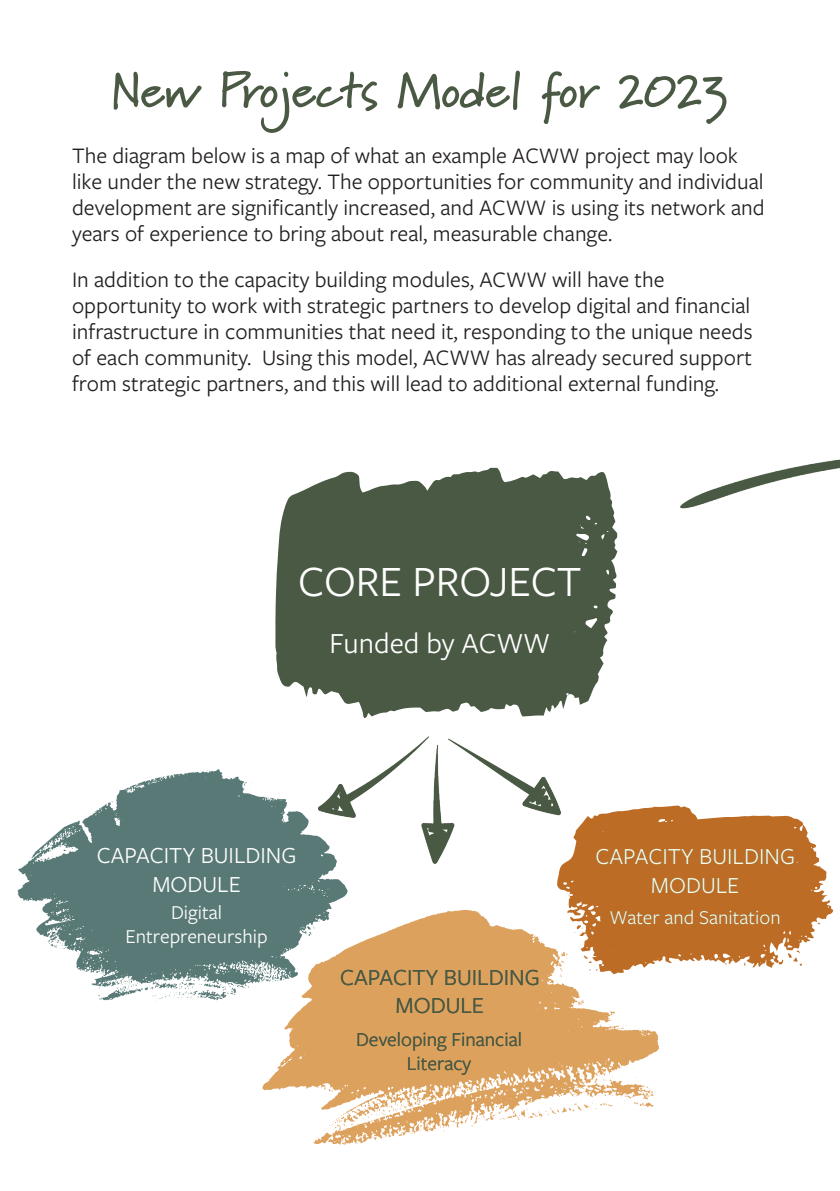
<style>
.page{position:relative;width:840px;height:1191px;background:#fff}
.page>*{position:absolute;margin:0;border:0;box-sizing:border-box;transform-origin:0 0}
.t1{font:700 50px "Marydale";color:#4a5943}
.t2{font:44.8px "Freight Sans Pro";letter-spacing:-.005em;color:#fff}
.t3{font:30.2px "Freight Sans Pro";color:#fff}
.t4{font:23.8px/28.6px "Freight Sans Pro";color:#fff;text-align:center}
.t5{font:23.8px/28.6px "Freight Sans Pro";color:#4a5943;text-align:center}
.t6{font:23.8px/28.6px "Freight Sans Pro";color:#fefae0;text-align:center}
.sub-heading{font:23px/26px "Freight Sans Pro";color:#231f20}
.t7{font:20.4px/24.6px "Freight Sans Pro";color:#4a5943;text-align:center}
.t8{font:20.4px "Freight Sans Pro";color:#fff}
.t9{font:20.4px "Freight Sans Pro";color:#fefae0}
</style>
<div class="page">
<svg style="left:557px;top:805px;width:275px;height:163px;fill:#bc6c25"></svg>
<svg style="left:778px;top:950px;width:23px;height:17px"></svg>
<svg style="left:724px;top:963px;width:6px;height:2px"></svg>
<svg style="left:262px;top:909px;width:396px;height:235px;fill:#dda15e"></svg>
<svg style="left:17px;top:769px;width:330px;height:231px;fill:#587976"></svg>
<svg style="left:275px;top:468px;width:342px;height:250px;background:#626f5c"></svg>
<img style="left:318px;top:736px;width:242px;height:127px">
<img style="left:680px;top:459px;width:159px;height:50px">
<p class="t1" style="left:111px;top:61px;width:618px">New Projects Model for 2023</p>
<p class="sub-heading" style="left:72px;top:142px;width:693px">The diagram below is a map of what an example ACWW project may look like under the new strategy. The opportunities for community and individual development are significantly increased, and ACWW is using its network and years of experience to bring about real, measurable change.</p>
<p class="sub-heading" style="left:72px;top:266px;width:681px">In addition to the capacity building modules, ACWW will have the opportunity to work with strategic partners to develop digital and financial infrastructure in communities that need it, responding to the unique needs of each community. Using this model, ACWW has already secured support from strategic partners, and this will lead to additional external funding.</p>
<p class="t2" style="left:298px;top:551px;width:284px">CORE PROJECT</p>
<p class="t3" style="left:329px;top:623px;width:222px">Funded by ACWW</p>
<p class="t4" style="left:97px;top:840px;width:201px">CAPACITY BUILDING<br>MODULE</p>
<p class="t6" style="left:595px;top:841px;width:201px">CAPACITY BUILDING<br>MODULE</p>
<p class="t8" style="left:171px;top:898px;width:52px">Digital</p>
<p class="t9" style="left:609px;top:903px;width:173px">Water and Sanitation</p>
<p class="t8" style="left:125px;top:923px;width:144px">Entrepreneurship</p>
<p class="t5" style="left:340px;top:961px;width:201px">CAPACITY BUILDING<br>MODULE</p>
<p class="t7" style="left:356px;top:1026px;width:167px">Developing Financial<br>Literacy</p>
</div>
